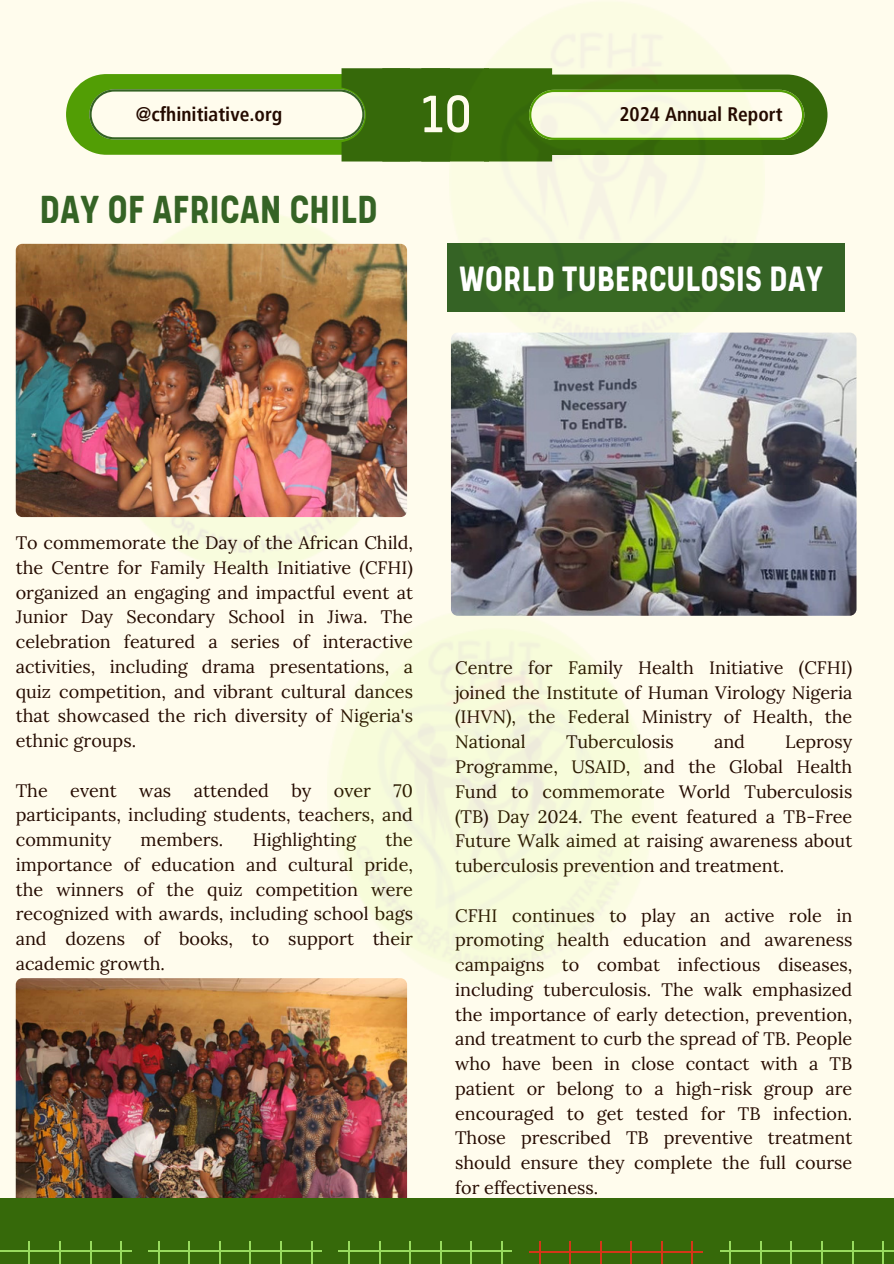
<style>
.page{position:relative;width:894px;height:1264px;background:#fff}
.page>*{position:absolute;margin:0;border:0;box-sizing:border-box;transform-origin:0 0}
.t1{font:60px "Kelpt A1";color:#fffced}
.t2{font:700 44.7px "Kelpt A1";color:#356325}
.t3{font:700 40.2px "Kelpt A1";color:#fff}
.t4{font:700 condensed 19.5px "Frutiger LT Pro";color:#240a00}
.t5{font:18px/24.8px "Lora";color:#240a00;text-align:justify}
</style>
<div class="page">
<div style="left:0;top:0;width:893px;height:1263px;background:#fffced"></div>
<img style="left:16px;top:978px;width:391px;height:273px;border-radius:7px">
<div style="left:0;top:1198px;width:893px;height:65px;background:#36690a"></div>
<hr style="left:348px;top:1241px;width:2px;height:22px;background:#98db5e">
<hr style="left:378px;top:1241px;width:2px;height:22px;background:#98db5e">
<hr style="left:409px;top:1241px;width:2px;height:22px;background:#98db5e">
<svg style="left:440px;top:1241px;width:1px;height:22px"></svg>
<hr style="left:470px;top:1241px;width:2px;height:22px;background:#98db5e">
<svg style="left:501px;top:1241px;width:1px;height:22px"></svg>
<hr style="left:338px;top:1250px;width:174px;height:2px;background:#98db5e">
<hr style="left:538px;top:1241px;width:2px;height:22px;background:#d43618">
<hr style="left:569px;top:1241px;width:2px;height:22px;background:#d43618">
<hr style="left:599px;top:1241px;width:2px;height:22px;background:#d43618">
<hr style="left:630px;top:1241px;width:2px;height:22px;background:#d43618">
<hr style="left:660px;top:1241px;width:2px;height:22px;background:#d43618">
<hr style="left:691px;top:1241px;width:2px;height:22px;background:#d43618">
<hr style="left:529px;top:1250px;width:173px;height:2px;background:#d43618">
<svg style="left:729px;top:1241px;width:1px;height:22px"></svg>
<hr style="left:759px;top:1241px;width:2px;height:22px;background:#98db5e">
<hr style="left:790px;top:1241px;width:2px;height:22px;background:#98db5e">
<hr style="left:820px;top:1241px;width:2px;height:22px;background:#98db5e">
<hr style="left:851px;top:1241px;width:2px;height:22px;background:#98db5e">
<svg style="left:882px;top:1241px;width:1px;height:22px"></svg>
<hr style="left:719px;top:1250px;width:174px;height:2px;background:#98db5e">
<svg style="left:158px;top:1241px;width:1px;height:22px"></svg>
<hr style="left:188px;top:1241px;width:2px;height:22px;background:#98db5e">
<svg style="left:219px;top:1241px;width:1px;height:22px"></svg>
<hr style="left:249px;top:1241px;width:2px;height:22px;background:#98db5e">
<hr style="left:280px;top:1241px;width:2px;height:22px;background:#98db5e">
<hr style="left:310px;top:1241px;width:2px;height:22px;background:#98db5e">
<hr style="left:148px;top:1250px;width:174px;height:2px;background:#98db5e">
<svg style="left:29px;top:1241px;width:1px;height:22px"></svg>
<hr style="left:59px;top:1241px;width:2px;height:22px;background:#98db5e">
<svg style="left:90px;top:1241px;width:1px;height:22px"></svg>
<hr style="left:120px;top:1241px;width:2px;height:22px;background:#98db5e">
<hr style="left:0;top:1250px;width:132px;height:2px;background:#98db5e">
<img style="left:451px;top:332px;width:405px;height:283px;border-radius:7px">
<img style="left:16px;top:244px;width:391px;height:273px;border-radius:7px">
<div style="left:446px;top:244px;width:397px;height:68px;background:#356325"></div>
<div style="left:66px;top:74px;width:321px;height:81px;background:#529e05;border-radius:40px"></div>
<div style="left:506px;top:75px;width:321px;height:80px;background:#36690a;border-radius:40px"></div>
<svg style="left:89px;top:68px;width:714px;height:93px"></svg>
<img style="left:449px;top:68px;width:314px;height:290px">
<img style="left:339px;top:608px;width:302px;height:223px">
<img style="left:340px;top:628px;width:302px;height:358px">
<p class="t4" style="left:136px;top:102px;width:148px">@cfhinitiative.org</p>
<h3 class="t1" style="left:421px;top:69px;width:52px">10</h3>
<h3 class="t4" style="left:619px;top:102px;width:165px">2024 Annual Report</h3>
<p class="t2" style="left:39px;top:175px;width:340px">DAY OF AFRICAN CHILD</p>
<h2 class="t3" style="left:459px;top:248px;width:365px">WORLD TUBERCULOSIS DAY</h2>
<p class="t5" style="left:16px;top:530px;width:398px">To commemorate the Day of the African Child, the Centre for Family Health Initiative (CFHI) organized an engaging and impactful event at Junior Day Secondary School in Jiwa. The celebration featured a series of interactive activities, including drama presentations, a quiz competition, and vibrant cultural dances that showcased the rich diversity of Nigeria's ethnic groups.</p>
<p class="t5" style="left:16px;top:777px;width:398px">The event was attended by over 70 participants, including students, teachers, and community</p>
<p class="t5" style="left:16px;top:827px;width:398px;text-indent:369px">the importance of education and cultural pride, the winners of the quiz competition were recognized with awards, including school bags and dozens of books, to support their academic growth.</p>
<p class="t5" style="left:141px;top:827px;width:84px">members.</p>
<p class="t5" style="left:253px;top:827px;width:105px">Highlighting</p>
<h1 class="t5" style="left:455px;top:655px;width:398px">Centre for Family Health Initiative (CFHI) joined the Institute of Human Virology Nigeria (IHVN), the Federal Ministry of Health, the National</h1>
<h1 class="t5" style="left:566px;top:729px;width:109px">Tuberculosis</h1>
<h1 class="t5" style="left:713px;top:729px;width:32px">and</h1>
<h1 class="t5" style="left:455px;top:729px;width:398px;text-indent:330px">Leprosy Programme, USAID, and the Global Health Fund to commemorate World Tuberculosis (TB) Day 2024. The event featured a TB-Free Future Walk aimed at raising awareness about tuberculosis prevention and treatment.</h1>
<p class="t5" style="left:455px;top:902px;width:398px">CFHI continues to play an active role in promoting health education and awareness campaigns to combat infectious diseases, including tuberculosis. The walk emphasized the importance of early detection, prevention, and treatment to curb the spread of TB. People who have been in close contact with a TB patient or belong to a high-risk group are encouraged to get tested for TB infection.<br>Those prescribed TB preventive treatment should ensure they complete the full course for effectiveness.</p>
</div>
